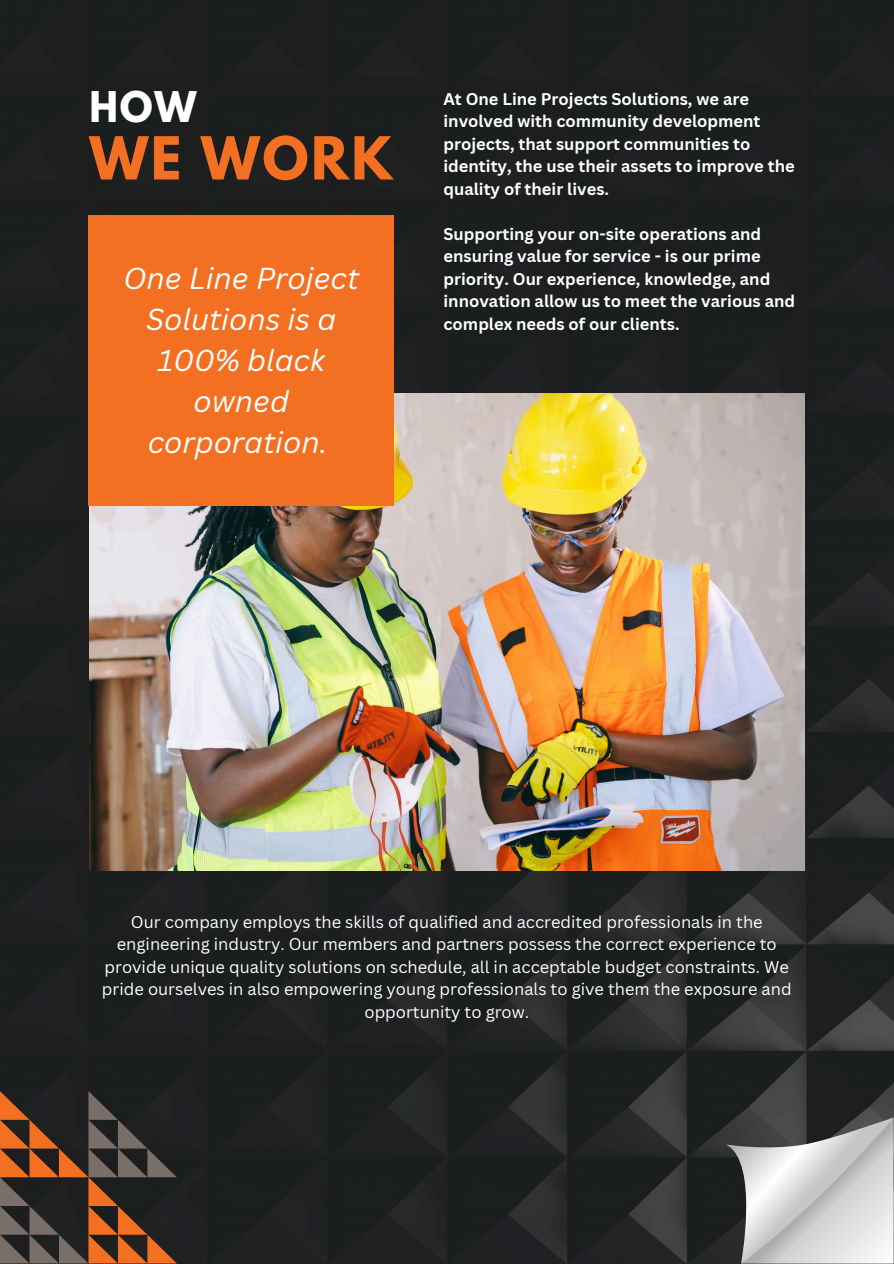
<style>
.page{position:relative;width:894px;height:1264px;background:#fff}
.page>*{position:absolute;margin:0;border:0;box-sizing:border-box;transform-origin:0 0}
.t1{font:700 52.5px "League Spartan";letter-spacing:.05em;color:#f36f21}
.t2{font:700 37.5px "League Spartan";color:#fff}
.t3{font:italic 29.55px/40.8px "Canva Sans";color:#fff;text-align:center}
.t4{font:700 16.5px/22.5px "Canva Sans";color:#fff}
.t5{font:16.5px/22.5px "Canva Sans";color:#fff;text-align:center}
</style>
<div class="page">
<img style="left:0;top:0;width:893px;height:1263px">
<svg style="left:725px;top:1117px;width:168px;height:146px;background:#adadad"></svg>
<img style="left:89px;top:393px;width:715px;height:477px">
<div style="left:89px;top:216px;width:304px;height:290px;background:#f36f21"></div>
<svg style="left:0;top:1091px;width:177px;height:172px;background:#50392c"></svg>
<h4 class="t2" style="left:89px;top:88px;width:109px">HOW</h4>
<h1 class="t4" style="left:443px;top:87px;width:353px">At One Line Projects Solutions, we are involved with community development projects, that support communities to identity, the use their assets to improve the quality of their lives.</h1>
<h3 class="t4" style="left:443px;top:222px;width:353px">Supporting your on-site operations and ensuring value for service - is our prime priority. Our experience, knowledge, and innovation allow us to meet the various and complex needs of our clients.</h3>
<h4 class="t1" style="left:89px;top:132px;width:305px">WE WORK</h4>
<p class="t3" style="left:123px;top:257px;width:237px">One Line Project<br>Solutions is a<br>100% black owned corporation.</p>
<p class="t5" style="left:102px;top:910px;width:691px">Our company employs the skills of qualified and accredited professionals in the engineering industry. Our members and partners possess the correct experience to provide unique quality solutions on schedule, all in acceptable budget constraints. We pride ourselves in also empowering young professionals to give them the exposure and opportunity to grow.</p>
</div>
